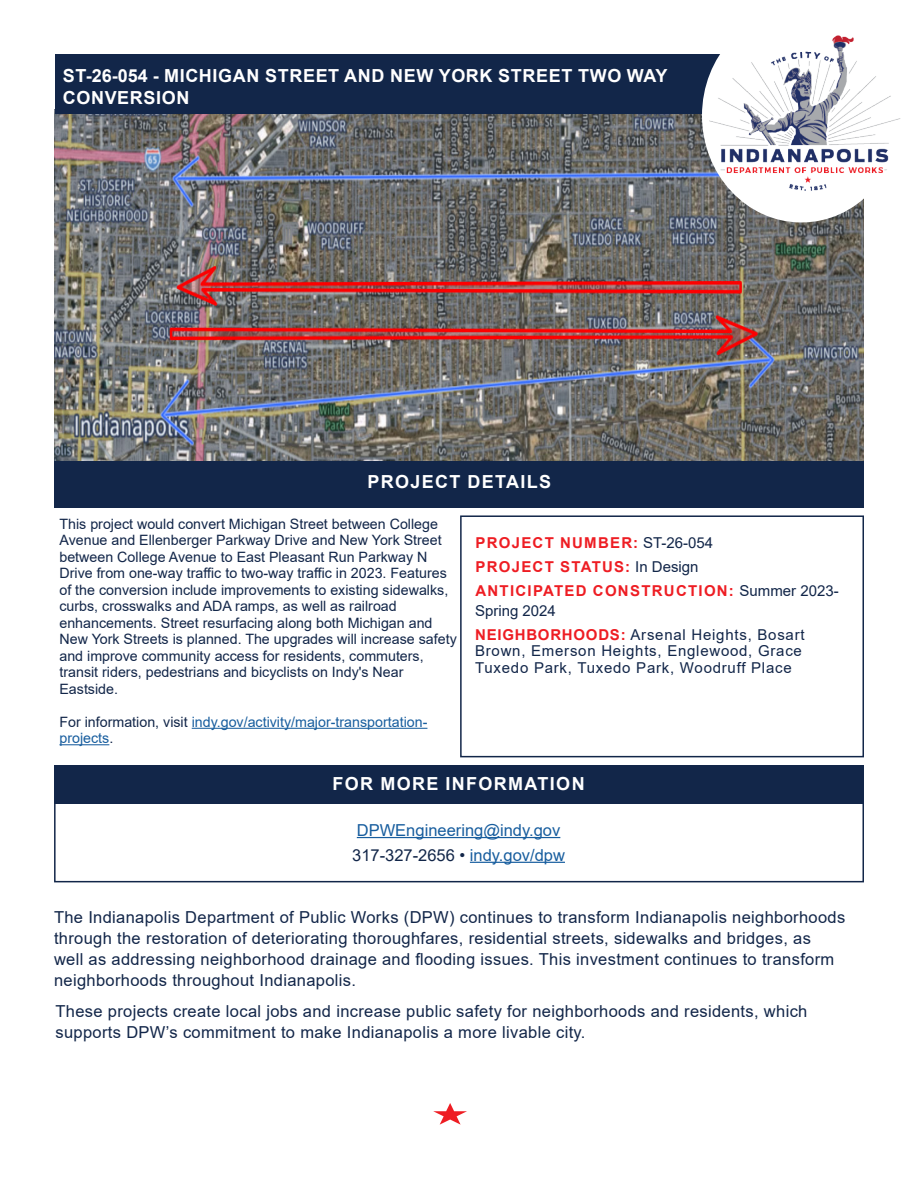
<style>
.page{position:relative;width:918px;height:1188px;background:#fff}
.page>*{position:absolute;margin:0;border:0;box-sizing:border-box;transform-origin:0 0}
.t1{font:700 18px/21.6px "Arial";letter-spacing:.035em;color:#fff}
.t2{font:700 18px "Arial";letter-spacing:.075em;color:#fff}
.t3{font:16.5px/21px "Arial";letter-spacing:.02em;color:#122649}
.t4{font:16.5px "Arial";color:#122649}
.t5{font:16.5px "Arial";color:#175d9e}
.caption_copy{font:15px/16.5px "Arial";letter-spacing:.05em;color:#122649}
.caption_copy-2{font:700 15px/19.5px "Arial";letter-spacing:.085em;color:#ee1d23}
.sub_header{font:14.25px/16.5px "Arial";color:#122649}
.sub_header-2{font:14.25px/16.5px "Arial";color:#175d9e}
.s1{color:#122649}
.s2{font-weight:400;color:#122649}
.s3{font-weight:700;color:#ee1d23}
.s4{color:#175d9e}
</style>
<div class="page">
<img style="left:55px;top:113px;width:809px;height:348px">
<div style="left:55px;top:54px;width:807px;height:59px;background:#122649"></div>
<div style="left:460px;top:515px;width:404px;height:242px;border:2px solid #122649"></div>
<hr style="left:192px;top:728px;width:235px;height:1px;background:#175d9e">
<hr style="left:59px;top:744px;width:50px;height:1px;background:#175d9e">
<div style="left:55px;top:461px;width:809px;height:47px;background:#122649"></div>
<div style="left:702px;top:9px;width:199px;height:213px;background:#fff;border-radius:50%"></div>
<img style="left:706px;top:35px;width:195px;height:162px">
<hr style="left:357px;top:837px;width:203px;height:1px;background:#175d9e">
<hr style="left:470px;top:862px;width:95px;height:1px;background:#175d9e">
<div style="left:54px;top:765px;width:810px;height:39px;background:#122649"></div>
<div style="left:54px;top:802px;width:810px;height:80px;border:2px solid #122649"></div>
<svg style="left:433px;top:1103px;width:34px;height:22px"></svg>
<p class="t1" style="left:63px;top:65px;width:606px">ST-26-054 - MICHIGAN STREET AND NEW YORK STREET TWO WAY<br>CONVERSION</p>
<p class="t2" style="left:367px;top:469px;width:185px">PROJECT DETAILS</p>
<p class="sub_header" style="left:59px;top:515px;width:399px">This project would convert Michigan Street between College Avenue and Ellenberger Parkway Drive and New York Street between College Avenue to East Pleasant Run Parkway N Drive from one-way traffic to two-way traffic in 2023. Features of the conversion include improvements to existing sidewalks, curbs, crosswalks and ADA ramps, as well as railroad enhancements. Street resurfacing along both Michigan and New York Streets is planned. The upgrades will increase safety and improve community access for residents, commuters, transit riders, pedestrians and bicyclists on Indy's Near Eastside.</p>
<p class="sub_header-2" style="left:59px;top:713px;width:369px"><span class="s1">For information, visit</span> indy.gov/activity/major-transportation&shy;projects<span class="s1">.</span></p>
<p class="caption_copy-2" style="left:475px;top:533px;width:239px">PROJECT NUMBER: <span class="s2">ST-26-054</span></p>
<p class="caption_copy-2" style="left:475px;top:557px;width:225px">PROJECT STATUS: <span class="s2">In Design</span></p>
<p class="caption_copy-2" style="left:475px;top:581px;width:365px">ANTICIPATED CONSTRUCTION: <span class="s2">Summer 2023-<br>Spring 2024</span></p>
<p class="caption_copy" style="left:475px;top:626px;width:331px"><span class="s3">NEIGHBORHOODS:</span> Arsenal Heights, Bosart<br>Brown, Emerson Heights, Englewood, Grace<br>Tuxedo Park, Tuxedo Park, Woodruff Place</p>
<p class="t2" style="left:333px;top:771px;width:254px">FOR MORE INFORMATION</p>
<p class="t5" style="left:357px;top:819px;width:205px">DPWEngineering@indy.gov</p>
<p class="t4" style="left:352px;top:843px;width:214px">317-327-2656 • <span class="s4">indy.gov/dpw</span></p>
<p class="t3" style="left:54px;top:906px;width:793px">The Indianapolis Department of Public Works (DPW) continues to transform Indianapolis neighborhoods through the restoration of deteriorating thoroughfares, residential streets, sidewalks and bridges, as<br>well as addressing neighborhood drainage and flooding issues. This investment continues to transform neighborhoods throughout Indianapolis.</p>
<p class="t3" style="left:56px;top:1001px;width:753px">These projects create local jobs and increase public safety for neighborhoods and residents, which supports DPW’s commitment to make Indianapolis a more livable city.</p>
</div>
